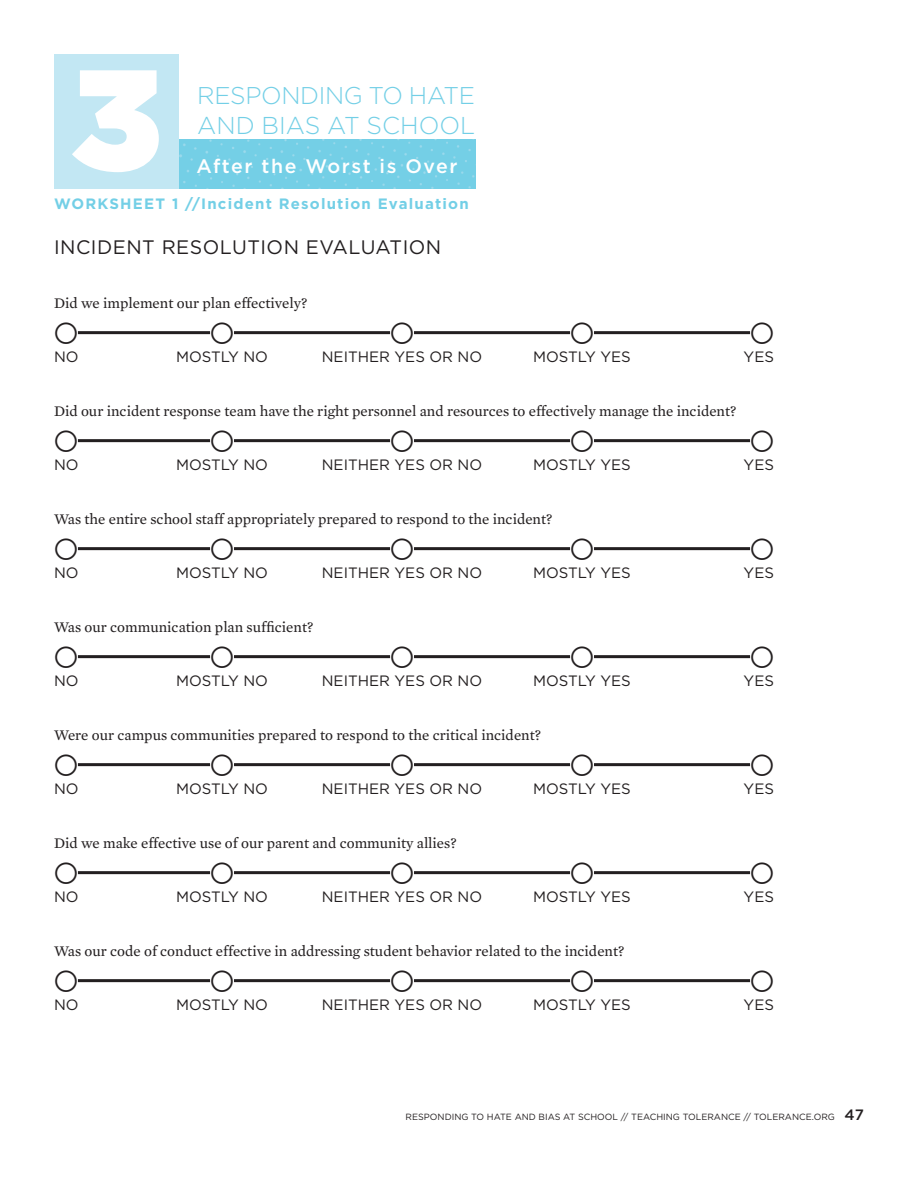
<style>
.page{position:relative;width:918px;height:1188px;background:#fff}
.page>*{position:absolute;margin:0;border:0;box-sizing:border-box;transform-origin:0 0}
.t1{font:900 142.5px "Gotham";color:#fff}
.RTHBAS_body__master{font:30px "Pictograph One";color:#231f20}
.t2{font:300 24.3px "Gotham";color:#73cfe6}
.t3{font:300 24.15px "Gotham";letter-spacing:-.015em;color:#73cfe6}
.worksheet_title{font:19.5px "Gotham";letter-spacing:.025em;color:#231f20}
.t4{font:500 19.5px "Gotham";letter-spacing:.08em;color:#fff}
.RTHBAS_body__master-2{font:15px "Mercury Text G2";color:#231f20}
.RTHBAS_body__master-3{font:15px "Gotham";color:#231f20}
.worksheet_number{font:700 15px "Gotham";letter-spacing:.08em;color:#73cfe6}
.t5{font:9px "Gotham";color:#231f20}
.s1{font-weight:500;font-size:15px}
</style>
<div class="page">
<div style="left:179px;top:140px;width:296px;height:49px;background:#74cfe6"></div>
<hr style="left:78px;top:331px;width:132px;height:3px;background:#231f20">
<hr style="left:234px;top:331px;width:156px;height:3px;background:#231f20">
<hr style="left:414px;top:331px;width:156px;height:3px;background:#231f20">
<hr style="left:594px;top:331px;width:156px;height:3px;background:#231f20">
<hr style="left:78px;top:439px;width:132px;height:3px;background:#231f20">
<hr style="left:234px;top:439px;width:156px;height:3px;background:#231f20">
<hr style="left:414px;top:439px;width:156px;height:3px;background:#231f20">
<hr style="left:594px;top:439px;width:156px;height:3px;background:#231f20">
<hr style="left:78px;top:547px;width:132px;height:3px;background:#231f20">
<hr style="left:234px;top:547px;width:156px;height:3px;background:#231f20">
<hr style="left:414px;top:547px;width:156px;height:3px;background:#231f20">
<hr style="left:594px;top:547px;width:156px;height:3px;background:#231f20">
<hr style="left:78px;top:655px;width:132px;height:3px;background:#231f20">
<hr style="left:234px;top:655px;width:156px;height:3px;background:#231f20">
<hr style="left:414px;top:655px;width:156px;height:3px;background:#231f20">
<hr style="left:594px;top:655px;width:156px;height:3px;background:#231f20">
<hr style="left:78px;top:763px;width:132px;height:3px;background:#231f20">
<hr style="left:234px;top:763px;width:156px;height:3px;background:#231f20">
<hr style="left:414px;top:763px;width:156px;height:3px;background:#231f20">
<hr style="left:594px;top:763px;width:156px;height:3px;background:#231f20">
<hr style="left:78px;top:871px;width:132px;height:3px;background:#231f20">
<hr style="left:234px;top:871px;width:156px;height:3px;background:#231f20">
<hr style="left:414px;top:871px;width:156px;height:3px;background:#231f20">
<hr style="left:594px;top:871px;width:156px;height:3px;background:#231f20">
<hr style="left:78px;top:979px;width:132px;height:3px;background:#231f20">
<hr style="left:234px;top:979px;width:156px;height:3px;background:#231f20">
<hr style="left:414px;top:979px;width:156px;height:3px;background:#231f20">
<hr style="left:594px;top:979px;width:156px;height:3px;background:#231f20">
<div style="left:54px;top:54px;width:125px;height:135px;background:#c2e7f3"></div>
<p class="t1" style="left:72px;top:37px;width:90px">3</p>
<p class="t3" style="left:197px;top:83px;width:279px">RESPONDING TO HATE</p>
<p class="t2" style="left:197px;top:112px;width:279px">AND BIAS AT SCHOOL</p>
<p class="t4" style="left:196px;top:155px;width:263px">After the Worst is Over</p>
<p class="worksheet_number" style="left:185px;top:195px;width:285px">//Incident Resolution Evaluation</p>
<p class="worksheet_number" style="left:54px;top:195px;width:126px">WORKSHEET 1</p>
<p class="worksheet_title" style="left:54px;top:236px;width:389px">INCIDENT RESOLUTION EVALUATION</p>
<p class="RTHBAS_body__master-2" style="left:54px;top:294px;width:255px">Did we implement our plan effectively?</p>
<p class="RTHBAS_body__master" style="left:54px;top:316px;width:25px">@</p>
<p class="RTHBAS_body__master" style="left:210px;top:316px;width:25px">@</p>
<p class="RTHBAS_body__master" style="left:390px;top:316px;width:25px">@</p>
<p class="RTHBAS_body__master" style="left:570px;top:316px;width:25px">@</p>
<p class="RTHBAS_body__master" style="left:750px;top:316px;width:25px">@</p>
<p class="RTHBAS_body__master-3" style="left:54px;top:348px;width:26px">NO</p>
<p class="RTHBAS_body__master-3" style="left:176px;top:348px;width:93px">MOSTLY NO</p>
<p class="RTHBAS_body__master-3" style="left:322px;top:348px;width:162px">NEITHER YES OR NO</p>
<p class="RTHBAS_body__master-3" style="left:533px;top:348px;width:99px">MOSTLY YES</p>
<p class="RTHBAS_body__master-3" style="left:744px;top:348px;width:32px">YES</p>
<p class="RTHBAS_body__master-2" style="left:54px;top:402px;width:684px">Did our incident response team have the right personnel and resources to effectively manage the incident?</p>
<p class="RTHBAS_body__master" style="left:54px;top:424px;width:25px">@</p>
<p class="RTHBAS_body__master" style="left:210px;top:424px;width:25px">@</p>
<p class="RTHBAS_body__master" style="left:390px;top:424px;width:25px">@</p>
<p class="RTHBAS_body__master" style="left:570px;top:424px;width:25px">@</p>
<p class="RTHBAS_body__master" style="left:750px;top:424px;width:25px">@</p>
<p class="RTHBAS_body__master-3" style="left:54px;top:456px;width:26px">NO</p>
<p class="RTHBAS_body__master-3" style="left:176px;top:456px;width:93px">MOSTLY NO</p>
<p class="RTHBAS_body__master-3" style="left:322px;top:456px;width:162px">NEITHER YES OR NO</p>
<p class="RTHBAS_body__master-3" style="left:533px;top:456px;width:99px">MOSTLY YES</p>
<p class="RTHBAS_body__master-3" style="left:744px;top:456px;width:32px">YES</p>
<p class="RTHBAS_body__master-2" style="left:54px;top:510px;width:500px">Was the entire school staff appropriately prepared to respond to the incident?</p>
<p class="RTHBAS_body__master" style="left:54px;top:532px;width:25px">@</p>
<p class="RTHBAS_body__master" style="left:210px;top:532px;width:25px">@</p>
<p class="RTHBAS_body__master" style="left:390px;top:532px;width:25px">@</p>
<p class="RTHBAS_body__master" style="left:570px;top:532px;width:25px">@</p>
<p class="RTHBAS_body__master" style="left:750px;top:532px;width:25px">@</p>
<p class="RTHBAS_body__master-3" style="left:54px;top:564px;width:26px">NO</p>
<p class="RTHBAS_body__master-3" style="left:176px;top:564px;width:93px">MOSTLY NO</p>
<p class="RTHBAS_body__master-3" style="left:322px;top:564px;width:162px">NEITHER YES OR NO</p>
<p class="RTHBAS_body__master-3" style="left:533px;top:564px;width:99px">MOSTLY YES</p>
<p class="RTHBAS_body__master-3" style="left:744px;top:564px;width:32px">YES</p>
<p class="RTHBAS_body__master-2" style="left:54px;top:618px;width:261px">Was our communication plan sufficient?</p>
<p class="RTHBAS_body__master" style="left:54px;top:640px;width:25px">@</p>
<p class="RTHBAS_body__master" style="left:210px;top:640px;width:25px">@</p>
<p class="RTHBAS_body__master" style="left:390px;top:640px;width:25px">@</p>
<p class="RTHBAS_body__master" style="left:570px;top:640px;width:25px">@</p>
<p class="RTHBAS_body__master" style="left:750px;top:640px;width:25px">@</p>
<p class="RTHBAS_body__master-3" style="left:54px;top:672px;width:26px">NO</p>
<p class="RTHBAS_body__master-3" style="left:176px;top:672px;width:93px">MOSTLY NO</p>
<p class="RTHBAS_body__master-3" style="left:322px;top:672px;width:162px">NEITHER YES OR NO</p>
<p class="RTHBAS_body__master-3" style="left:533px;top:672px;width:99px">MOSTLY YES</p>
<p class="RTHBAS_body__master-3" style="left:744px;top:672px;width:32px">YES</p>
<p class="RTHBAS_body__master-2" style="left:54px;top:726px;width:488px">Were our campus communities prepared to respond to the critical incident?</p>
<p class="RTHBAS_body__master" style="left:54px;top:748px;width:25px">@</p>
<p class="RTHBAS_body__master" style="left:210px;top:748px;width:25px">@</p>
<p class="RTHBAS_body__master" style="left:390px;top:748px;width:25px">@</p>
<p class="RTHBAS_body__master" style="left:570px;top:748px;width:25px">@</p>
<p class="RTHBAS_body__master" style="left:750px;top:748px;width:25px">@</p>
<p class="RTHBAS_body__master-3" style="left:54px;top:780px;width:26px">NO</p>
<p class="RTHBAS_body__master-3" style="left:176px;top:780px;width:93px">MOSTLY NO</p>
<p class="RTHBAS_body__master-3" style="left:322px;top:780px;width:162px">NEITHER YES OR NO</p>
<p class="RTHBAS_body__master-3" style="left:533px;top:780px;width:99px">MOSTLY YES</p>
<p class="RTHBAS_body__master-3" style="left:744px;top:780px;width:32px">YES</p>
<p class="RTHBAS_body__master-2" style="left:54px;top:834px;width:404px">Did we make effective use of our parent and community allies?</p>
<p class="RTHBAS_body__master" style="left:54px;top:856px;width:25px">@</p>
<p class="RTHBAS_body__master" style="left:210px;top:856px;width:25px">@</p>
<p class="RTHBAS_body__master" style="left:390px;top:856px;width:25px">@</p>
<p class="RTHBAS_body__master" style="left:570px;top:856px;width:25px">@</p>
<p class="RTHBAS_body__master" style="left:750px;top:856px;width:25px">@</p>
<p class="RTHBAS_body__master-3" style="left:54px;top:888px;width:26px">NO</p>
<p class="RTHBAS_body__master-3" style="left:176px;top:888px;width:93px">MOSTLY NO</p>
<p class="RTHBAS_body__master-3" style="left:322px;top:888px;width:162px">NEITHER YES OR NO</p>
<p class="RTHBAS_body__master-3" style="left:533px;top:888px;width:99px">MOSTLY YES</p>
<p class="RTHBAS_body__master-3" style="left:744px;top:888px;width:32px">YES</p>
<p class="RTHBAS_body__master-2" style="left:54px;top:942px;width:572px">Was our code of conduct effective in addressing student behavior related to the incident?</p>
<p class="RTHBAS_body__master" style="left:54px;top:964px;width:25px">@</p>
<p class="RTHBAS_body__master" style="left:210px;top:964px;width:25px">@</p>
<p class="RTHBAS_body__master" style="left:390px;top:964px;width:25px">@</p>
<p class="RTHBAS_body__master" style="left:570px;top:964px;width:25px">@</p>
<p class="RTHBAS_body__master" style="left:750px;top:964px;width:25px">@</p>
<p class="RTHBAS_body__master-3" style="left:54px;top:996px;width:26px">NO</p>
<p class="RTHBAS_body__master-3" style="left:176px;top:996px;width:93px">MOSTLY NO</p>
<p class="RTHBAS_body__master-3" style="left:322px;top:996px;width:162px">NEITHER YES OR NO</p>
<p class="RTHBAS_body__master-3" style="left:533px;top:996px;width:99px">MOSTLY YES</p>
<p class="RTHBAS_body__master-3" style="left:744px;top:996px;width:32px">YES</p>
<p class="t5" style="left:406px;top:1111px;width:460px">RESPONDING TO HATE AND BIAS AT SCHOOL // TEACHING TOLERANCE // TOLERANCE.ORG <span class="s1">47</span></p>
</div>
